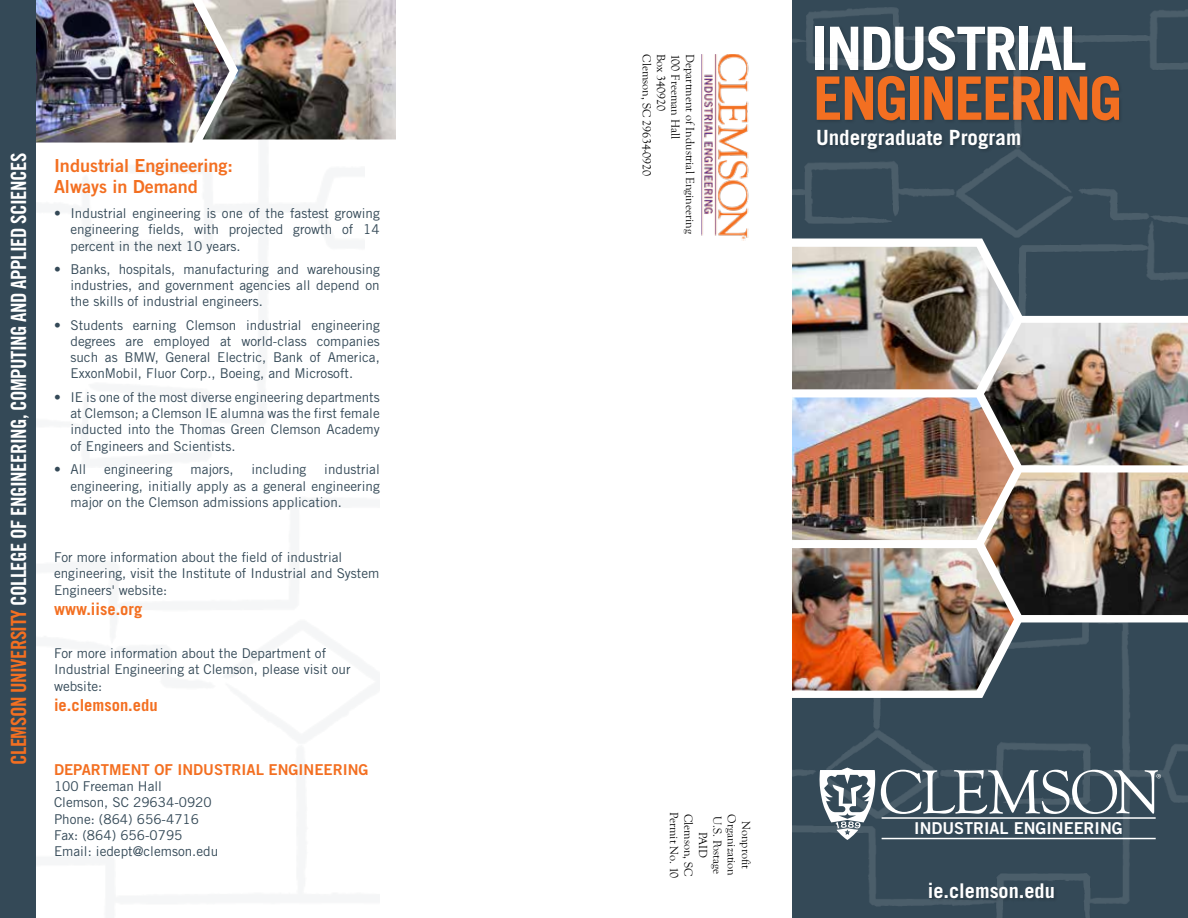
<style>
.page{position:relative;width:1188px;height:918px;background:#fff}
.page>*{position:absolute;margin:0;border:0;box-sizing:border-box;transform-origin:0 0}
.t1{font:700 60px "Trade Gothic LT Std";letter-spacing:-.04em;color:#f36f21}
.t2{font:700 60px "Trade Gothic LT Std";letter-spacing:-.04em;color:#fff}
.t3{font:21px "Trade Gothic LT Std Bd Cn 20";letter-spacing:-.025em;color:#fff}
.t4{font:700 21px "Trade Gothic LT Std";color:#fff}
.t5{font:700 20.25px "Trade Gothic LT Std";color:#fff}
.t6{font:18px/21.6px "Trade Gothic LT Std Bd 2";color:#f36f21}
.t7{font:700 16.5px "Trade Gothic LT Std";color:#f36f21}
.t8{font:16.35px "Trade Gothic LT Std Bd 2";color:#fff}
.t9{font:15px "Trade Gothic LT Std Bd 2";color:#f36f21}
.t10{font:13.5px/16.2px "Trade Gothic LT Std";color:#344957;text-align:justify}
.t11{font:12px "Goudy Old Style T";color:#000}
.s1{color:#f36f21}
.s2{color:#fff}
</style>
<div class="page">
<img style="left:243px;top:0;width:153px;height:140px">
<svg style="left:230px;top:0;width:13px;height:140px;background:#93918d"></svg>
<img style="left:36px;top:0;width:194px;height:143px">
<div style="left:0;top:0;width:36px;height:918px;background:#344957"></div>
<img style="left:792px;top:702px;width:396px;height:216px">
<img style="left:792px;top:7px;width:396px;height:227px">
<svg style="left:792px;top:234px;width:396px;height:468px"></svg>
<img style="left:984px;top:323px;width:204px;height:142px">
<img style="left:984px;top:472px;width:204px;height:143px">
<img style="left:792px;top:548px;width:222px;height:143px">
<img style="left:792px;top:398px;width:222px;height:142px">
<img style="left:792px;top:247px;width:222px;height:142px">
<div style="left:928px;top:882px;width:130px;height:21px;background:#000;opacity:.2"></div>
<svg style="left:819px;top:768px;width:342px;height:72px;background:#5f707b"></svg>
<img style="left:702px;top:54px;width:47px;height:187px">
<h2 class="t3" style="left:6px;top:765px;width:613px;rotate:-90deg"><span class="s1">CLEMSON UNIVERSITY</span> COLLEGE OF ENGINEERING, COMPUTING AND APPLIED SCIENCES</h2>
<h3 class="t6" style="left:54px;top:154px;width:181px">Industrial Engineering:<br>Always in Demand</h3>
<p class="t10" style="left:70px;top:205px;width:311px;text-indent:-16px">• Industrial engineering is one of the fastest growing engineering fields, with projected growth of 14 percent in the next 10 years.</p>
<p class="t10" style="left:70px;top:261px;width:311px;text-indent:-16px">• Banks, hospitals, manufacturing and warehousing industries, and government agencies all depend on the skills of industrial engineers.</p>
<p class="t10" style="left:70px;top:317px;width:311px;text-indent:-16px">• Students earning Clemson industrial engineering degrees are employed at world-class companies such as BMW, General Electric, Bank of America, ExxonMobil, Fluor Corp., Boeing, and Microsoft.</p>
<p class="t10" style="left:70px;top:389px;width:311px;text-indent:-16px">• IE is one of the most diverse engineering departments at Clemson; a Clemson IE alumna was the first female inducted into the Thomas Green Clemson Academy of Engineers and Scientists.</p>
<p class="t10" style="left:54px;top:461px;width:34px">• All</p>
<p class="t10" style="left:104px;top:461px;width:70px">engineering</p>
<p class="t10" style="left:190px;top:461px;width:45px">majors,</p>
<p class="t10" style="left:252px;top:461px;width:56px">including</p>
<p class="t10" style="left:70px;top:461px;width:311px;text-indent:254px">industrial engineering, initially apply as a general engineering major on the Clemson admissions application.</p>
<p class="t10" style="left:54px;top:549px;width:327px;text-align:left">For more information about the field of industrial engineering, visit the Institute of Industrial and System<br>Engineers' website:</p>
<p class="t7" style="left:54px;top:599px;width:90px">www.iise.org</p>
<p class="t10" style="left:54px;top:645px;width:298px;text-align:left">For more information about the Department of<br>Industrial Engineering at Clemson, please visit our website:<span class="s2">it</span></p>
<p class="t7" style="left:54px;top:695px;width:105px">ie.clemson.edu</p>
<p class="t9" style="left:54px;top:760px;width:316px">DEPARTMENT OF INDUSTRIAL ENGINEERING</p>
<p class="t10" style="left:54px;top:778px;width:166px;text-align:left">100 Freeman Hall<br>Clemson, SC 29634-0920<br>Phone: (864) 656-4716<br>Fax: (864) 656-0795<br>Email: iedept@clemson.edu</p>
<p class="t11" style="left:653px;top:54px;width:124px;rotate:90deg">Clemson, SC 29634-0920</p>
<p class="t11" style="left:668px;top:54px;width:59px;rotate:90deg">Box 340920</p>
<p class="t11" style="left:682px;top:54px;width:87px;rotate:90deg">100 Freeman Hall</p>
<p class="t11" style="left:697px;top:54px;width:182px;rotate:90deg">Department of Industrial Engineering</p>
<h1 class="t2" style="left:812px;top:12px;width:277px">INDUSTRIAL</h1>
<h1 class="t1" style="left:813px;top:62px;width:311px">ENGINEERING</h1>
<h2 class="t4" style="left:816px;top:125px;width:207px">Undergraduate Program</h2>
<p class="t11" style="left:681px;top:812px;width:68px;rotate:90deg">Permit No. 10</p>
<p class="t11" style="left:695px;top:814px;width:65px;rotate:90deg">Clemson, SC</p>
<p class="t11" style="left:724px;top:816px;width:60px;rotate:90deg">U.S. Postage</p>
<p class="t11" style="left:738px;top:814px;width:63px;rotate:90deg">Organization</p>
<p class="t11" style="left:753px;top:821px;width:49px;rotate:90deg">Nonprofit</p>
<p class="t11" style="left:710px;top:832px;width:28px;rotate:90deg">PAID</p>
<p class="t8" style="left:914px;top:818px;width:210px">INDUSTRIAL ENGINEERING</p>
<h3 class="t5" style="left:928px;top:879px;width:129px">ie.clemson.edu</h3>
</div>
